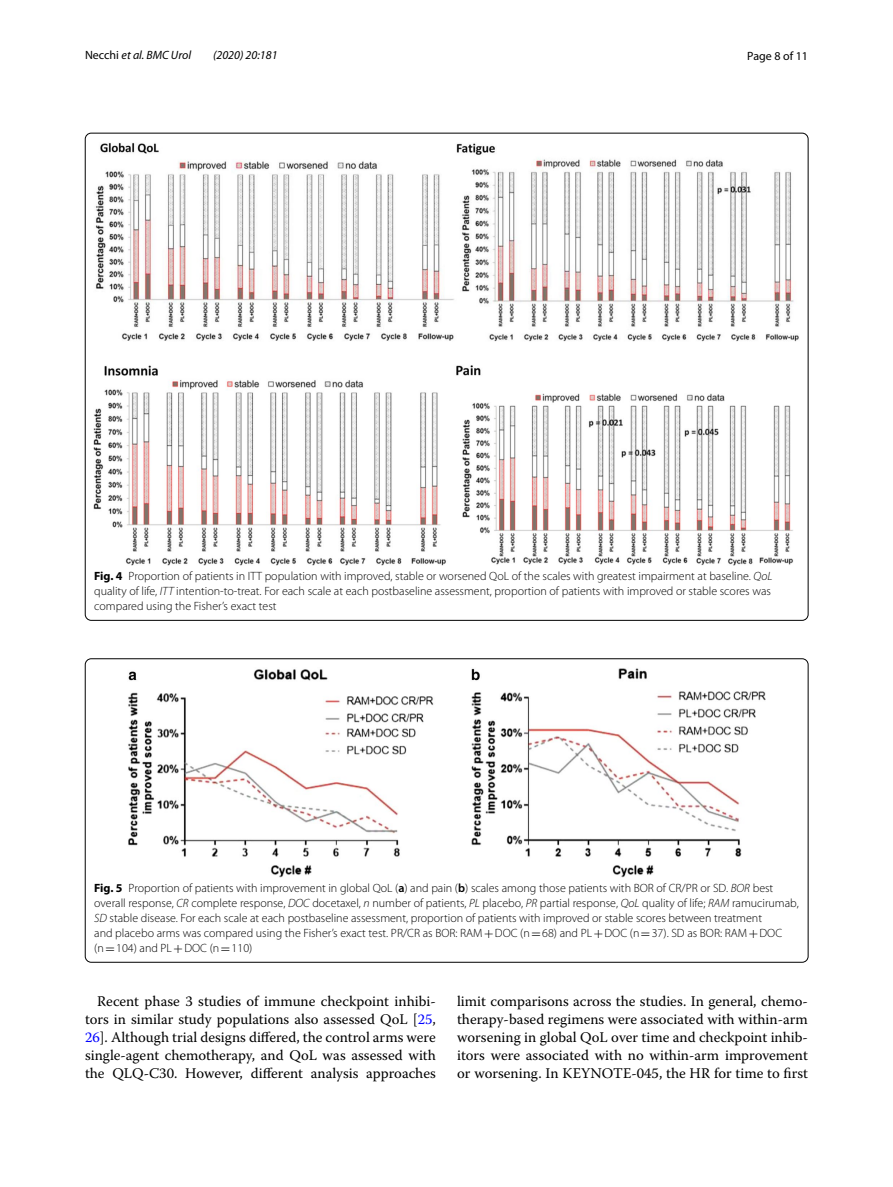
<style>
.page{position:relative;width:893px;height:1187px;background:#fff}
.page>*{position:absolute;margin:0;border:0;box-sizing:border-box;transform-origin:0 0}
.t1{font:14.7px/18px "Warnock Pro";color:#000;text-align:justify}
.t2{font:300 12px/15px "Myriad Pro";color:#000}
.t3{font:italic 12px "Myriad Pro";color:#000}
.t4{font:12px "Myriad Pro";color:#000}
.s1{font-style:normal}
.s2{font-weight:700}
.s3{font-style:italic}
.s4{font-weight:600}
.s5{font-family:"MTSY";font-weight:400}
.s6{color:#00f}
</style>
<div class="page">
<img style="left:94px;top:142px;width:705px;height:423px">
<img style="left:128px;top:668px;width:638px;height:209px">
<p class="t3" style="left:85px;top:48px;width:108px"><span class="s1">Necchi</span> et al. BMC Urol</p>
<p class="t3" style="left:213px;top:48px;width:66px">(2020) 20:181</p>
<p class="t4" style="left:747px;top:48px;width:62px">Page 8 of 11</p>
<p class="t2" style="left:94px;top:569px;width:680px"><span class="s2">Fig. 4</span> Proportion of patients in ITT population with improved, stable or worsened QoL of the scales with greatest impairment at baseline. <span class="s3">QoL </span>quality of life, <span class="s3">ITT</span> intention-to-treat. For each scale at each postbaseline assessment, proportion of patients with improved or stable scores was compared using the Fisher’s exact test</p>
<p class="t2" style="left:94px;top:881px;width:706px"><span class="s2">Fig. 5</span> Proportion of patients with improvement in global QoL (<span class="s4">a</span>) and pain (<span class="s4">b</span>) scales among those patients with BOR of CR/PR or SD. <span class="s3">BOR</span> best overall response, <span class="s3">CR</span> complete response, <span class="s3">DOC</span> docetaxel, <span class="s3">n</span> number of patients, <span class="s3">PL</span> placebo, <span class="s3">PR</span> partial response, <span class="s3">QoL</span> quality of life; <span class="s3">RAM</span> ramucirumab, <span class="s3">SD</span> stable disease. For each scale at each postbaseline assessment, proportion of patients with improved or stable scores between treatment<br>and placebo arms was compared using the Fisher’s exact test. PR/CR as BOR: RAM<span class="s5">+</span>DOC (n<span class="s5">=</span>68) and PL<span class="s5">+</span>DOC (n<span class="s5">=</span>37). SD as BOR: RAM<span class="s5">+</span>DOC (n<span class="s5">=</span>104) and PL<span class="s5">+</span>DOC (n<span class="s5">=</span>110)</p>
<p class="t1" style="left:85px;top:991px;width:352px;text-indent:12px">Recent phase 3 studies of immune checkpoint inhibi&shy;tors in similar study populations also assessed QoL [<span class="s6">25</span>, <span class="s6">26</span>]. Although trial designs differed, the control arms were single-agent chemotherapy, and QoL was assessed with the QLQ-C30. However, different analysis approaches</p>
<p class="t1" style="left:457px;top:991px;width:352px">limit comparisons across the studies. In general, chemo&shy;therapy-based regimens were associated with within-arm worsening in global QoL over time and checkpoint inhib&shy;itors were associated with no within-arm improvement or worsening. In KEYNOTE-045, the HR for time to first</p>
</div>
